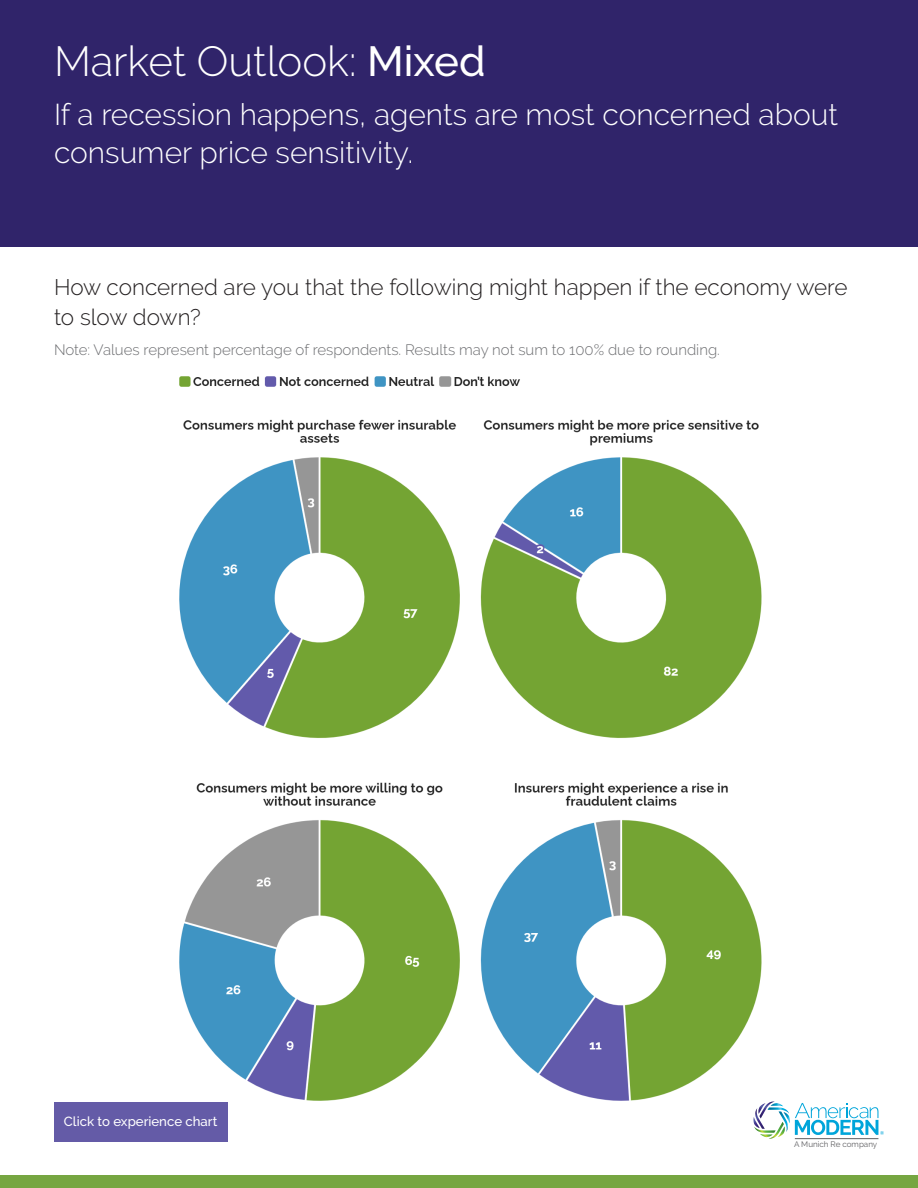
<style>
.page{position:relative;width:918px;height:1188px;background:#fff}
.page>*{position:absolute;margin:0;border:0;box-sizing:border-box;transform-origin:0 0}
.t1{font:300 42px "Raleway";color:#fff}
.t2{font:300 30px/37.5px "Raleway";color:#fff}
.t3{font:300 22.5px/30px "Raleway";color:#231f20}
.t4{font:300 15px "Raleway";color:#6c6d70}
.t5{font:500 13.2px "Raleway";color:#fff}
.t6{font:7.95px "Raleway";color:#5f5f62}
.s1{font-weight:500}
</style>
<div class="page">
<div style="left:0;top:0;width:918px;height:246px;background:#30246a"></div>
<div style="left:0;top:1175px;width:918px;height:13px;background:#76a641"></div>
<img style="left:179px;top:376px;width:583px;height:746px">
<div style="left:54px;top:1102px;width:173px;height:40px;background:#645ba7"></div>
<svg style="left:753px;top:1102px;width:131px;height:37px"></svg>
<hr style="left:795px;top:1138px;width:83px;height:1px;background:#5f5f62">
<p class="t1" style="left:54px;top:37px;width:433px">Market Outlook: <span class="s1">Mixed</span></p>
<p class="t2" style="left:54px;top:96px;width:786px">If a recession happens, agents are most concerned about consumer price sensitivity.</p>
<p class="t3" style="left:54px;top:272px;width:795px">How concerned are you that the following might happen if the economy were to slow down?</p>
<p class="t4" style="left:54px;top:341px;width:667px">Note: Values represent percentage of respondents. Results may not sum to 100% due to rounding.</p>
<p class="t5" style="left:64px;top:1113px;width:155px">Click to experience chart</p>
<p class="t6" style="left:794px;top:1140px;width:85px">A Munich Re company</p>
</div>
